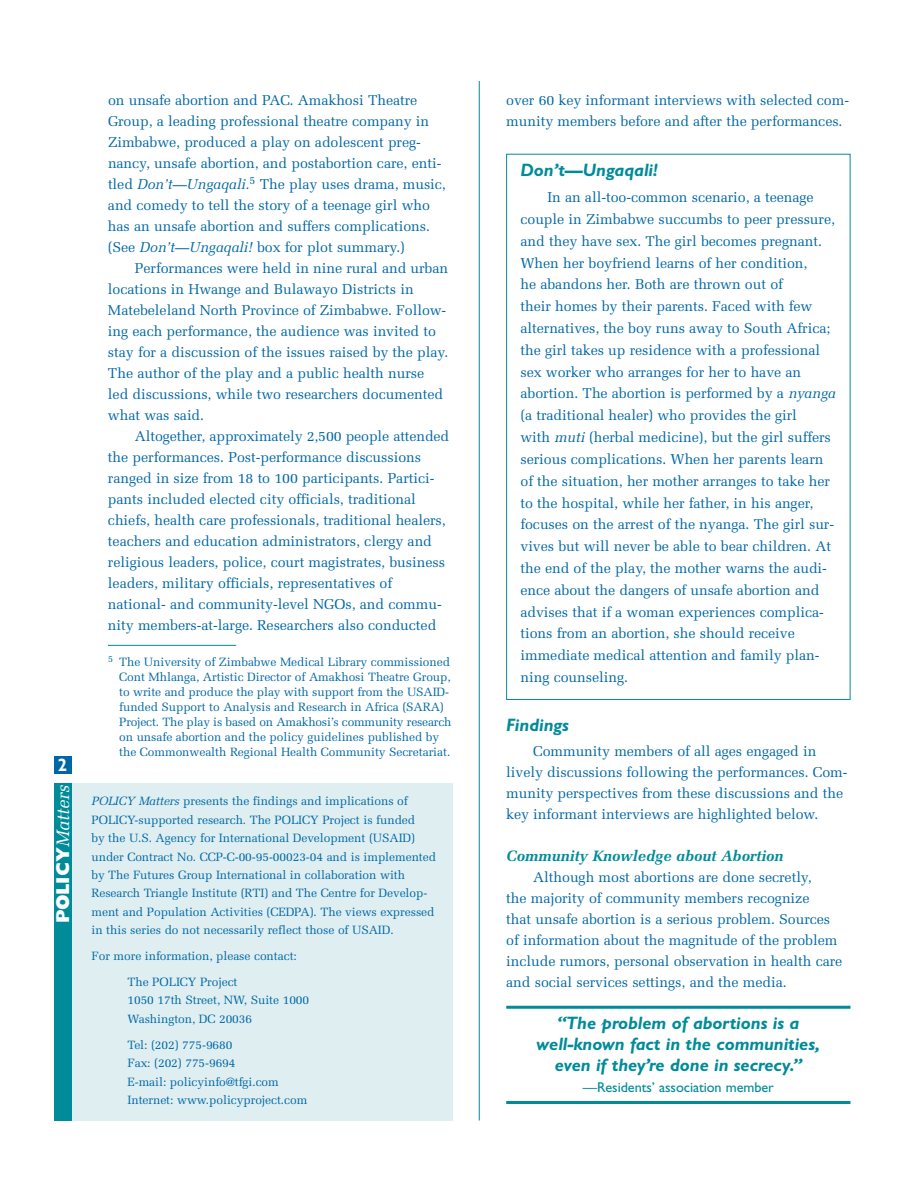
<style>
.page{position:relative;width:918px;height:1188px;background:#fff}
.page>*{position:absolute;margin:0;border:0;box-sizing:border-box;transform-origin:0 0}
.t1{font:italic 700 18px/21px "Gill Sans";letter-spacing:-.005em;color:#008b99;text-align:center}
.t2{font:italic 18px "Melior";color:#fff}
.t3{font:700 condensed 18px "Gill Sans";color:#fff}
.t4{font:italic 700 15px "Melior";letter-spacing:-.005em;color:#008b99}
.t5{font:14.25px/21px "Melior";letter-spacing:-.005em;color:#0067a5}
.t6{font:14.25px "Gill Sans";letter-spacing:-.005em;color:#008b99}
.t7{font:12px/18.5px "Melior";letter-spacing:-.005em;color:#0067a5}
.s1{font-family:"Gill Sans";font-weight:800;font-style:normal;font-size:18.75px}
.s2{font-style:italic}
</style>
<div class="page">
<div style="left:54px;top:756px;width:18px;height:18px;background:#0067a5"></div>
<hr style="left:506px;top:1006px;width:344px;height:3px;background:#008b99">
<hr style="left:506px;top:1101px;width:344px;height:3px;background:#008b99">
<div style="left:54px;top:783px;width:398px;height:337px;background:#deeef1"></div>
<div style="left:54px;top:783px;width:18px;height:337px;background:#008b99"></div>
<hr style="left:479px;top:81px;width:1px;height:1039px;background:#008b99">
<hr style="left:108px;top:645px;width:128px;height:1px;background:#008b99">
<p class="t3" style="left:58px;top:759px;width:11px">2</p>
<p class="t2" style="left:56px;top:923px;width:139px;rotate:-90deg"><span class="s1">POLICY</span>Matters</p>
<p class="t5" style="left:108px;top:91px;width:339px">on unsafe abortion and PAC. Amakhosi Theatre Group, a leading professional theatre company in Zimbabwe, produced a play on adolescent preg&shy;nancy, unsafe abortion, and postabortion care, enti&shy;tled <span class="s2">Don’t—Ungaqali.</span><sup>5</sup> The play uses drama, music, and comedy to tell the story of a teenage girl who has an unsafe abortion and suffers complications. (See <span class="s2">Don’t—Ungaqali!</span> box for plot summary.)</p>
<p class="t5" style="left:108px;top:259px;width:342px;text-indent:27px">Performances were held in nine rural and urban locations in Hwange and Bulawayo Districts in Matebeleland North Province of Zimbabwe. Follow&shy;ing each performance, the audience was invited to stay for a discussion of the issues raised by the play.<br>The author of the play and a public health nurse<br>led discussions, while two researchers documented what was said.</p>
<p class="t5" style="left:108px;top:427px;width:343px;text-indent:27px">Altogether, approximately 2,500 people attended the performances. Post-performance discussions ranged in size from 18 to 100 participants. Partici&shy;pants included elected city officials, traditional chiefs, health care professionals, traditional healers, teachers and education administrators, clergy and religious leaders, police, court magistrates, business leaders, military officials, representatives of national- and community-level NGOs, and commu&shy;nity members-at-large. Researchers also conducted</p>
<p class="t7" style="left:119px;top:656px;width:334px;line-height:15px;text-indent:-11px"><sup>5</sup> The University of Zimbabwe Medical Library commissioned Cont Mhlanga, Artistic Director of Amakhosi Theatre Group, to write and produce the play with support from the USAID&shy;funded Support to Analysis and Research in Africa (SARA)<br>Project. The play is based on Amakhosi’s community research on unsafe abortion and the policy guidelines published by the Commonwealth Regional Health Community Secretariat.</p>
<p class="t7" style="left:92px;top:793px;width:346px"><span class="s2">POLICY Matters</span> presents the findings and implications of POLICY-supported research. The POLICY Project is funded<br>by the U.S. Agency for International Development (USAID) under Contract No. CCP-C-00-95-00023-04 and is implemented by The Futures Group International in collaboration with Research Triangle Institute (RTI) and The Centre for Develop&shy;ment and Population Activities (CEDPA). The views expressed in this series do not necessarily reflect those of USAID.</p>
<p class="t7" style="left:128px;top:944px;width:171px;line-height:26px;text-indent:-36px">For more information, please contact:<br>The POLICY Project</p>
<p class="t7" style="left:128px;top:992px;width:183px">1050 17th Street, NW, Suite 1000<br>Washington, DC 20036</p>
<p class="t7" style="left:128px;top:1037px;width:181px">Tel: (202) 775-9680<br>Fax: (202) 775-9694<br>E-mail: policyinfo@tfgi.com<br>Internet: www.policyproject.com</p>
<p class="t5" style="left:506px;top:91px;width:344px">over 60 key informant interviews with selected com&shy;munity members before and after the performances.</p>
<p class="t1" style="left:520px;top:161px;width:139px">Don’t—Ungaqali!</p>
<p class="t5" style="left:521px;top:188px;width:317px;line-height:21.8px;text-indent:27px">In an all-too-common scenario, a teenage couple in Zimbabwe succumbs to peer pressure, and they have sex. The girl becomes pregnant.<br>When her boyfriend learns of her condition,<br>he abandons her. Both are thrown out of<br>their homes by their parents. Faced with few alternatives, the boy runs away to South Africa; the girl takes up residence with a professional sex worker who arranges for her to have an abortion. The abortion is performed by a <span class="s2">nyanga </span>(a traditional healer) who provides the girl<br>with <span class="s2">muti</span> (herbal medicine), but the girl suffers serious complications. When her parents learn of the situation, her mother arranges to take her to the hospital, while her father, in his anger, focuses on the arrest of the nyanga. The girl sur&shy;vives but will never be able to bear children. At the end of the play, the mother warns the audi&shy;ence about the dangers of unsafe abortion and advises that if a woman experiences complica&shy;tions from an abortion, she should receive immediate medical attention and family plan&shy;ning counseling.</p>
<p class="t1" style="left:506px;top:716px;width:64px">Findings</p>
<p class="t5" style="left:506px;top:742px;width:343px;text-indent:27px">Community members of all ages engaged in lively discussions following the performances. Com&shy;munity perspectives from these discussions and the key informant interviews are highlighted below.</p>
<p class="t4" style="left:506px;top:850px;width:279px">Community Knowledge about Abortion</p>
<p class="t5" style="left:506px;top:868px;width:338px;text-indent:27px">Although most abortions are done secretly,<br>the majority of community members recognize<br>that unsafe abortion is a serious problem. Sources of information about the magnitude of the problem include rumors, personal observation in health care and social services settings, and the media.</p>
<p class="t1" style="left:536px;top:1014px;width:285px">“The problem of abortions is a well-known fact in the communities, even if they’re done in secrecy.”</p>
<p class="t6" style="left:583px;top:1082px;width:193px">—Residents’ association member</p>
</div>
